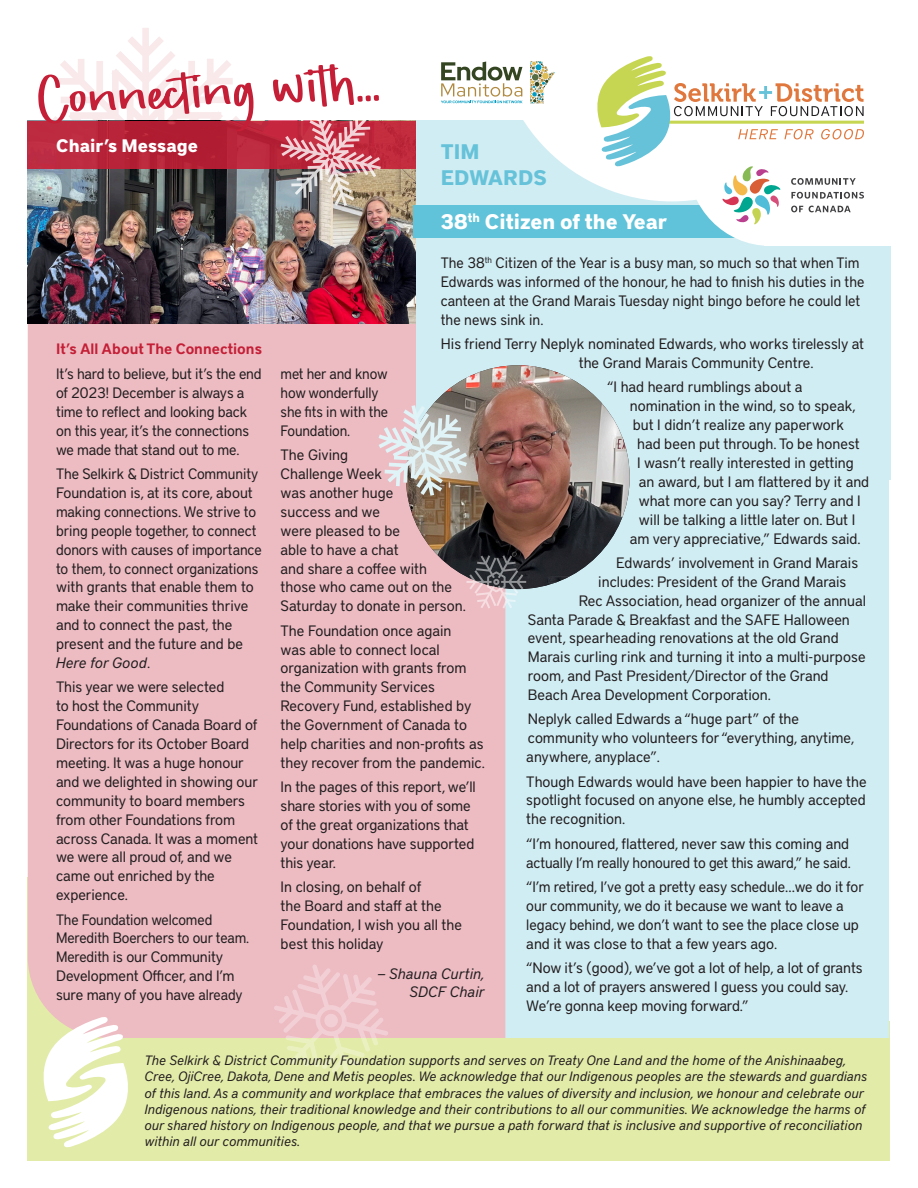
<style>
.page{position:relative;width:918px;height:1188px;background:#fff}
.page>*{position:absolute;margin:0;border:0;box-sizing:border-box;transform-origin:0 0}
.Headline-story{font:700 21px "District Pro";color:#fff}
.Headline-story-2{font:700 21px/25.2px "District Pro";color:#66c2d9}
.Body_copy{font:700 18px "District Pro";color:#fff}
.Body_copy-2{font:15px/18.9px "District Pro";color:#231f20}
.Body_copy-3{font:15px/18.9px "District Pro";color:#231f20;scale:.96 1}
.Body_copy-4{font:600 15px "District Pro";color:#c41f36}
.Body_copy-5{font:italic 15px/18.9px "District Pro";color:#231f20;text-align:right}
.Body_copy-6{font:italic 13.5px/16.2px "District Pro";color:#231f20}
.s1{font-style:italic}
</style>
<div class="page">
<svg style="left:28px;top:28px;width:202px;height:93px"></svg>
<div style="left:27px;top:1022px;width:863px;height:139px;background:#e3eba8"></div>
<div style="left:27px;top:878px;width:240px;height:232px;background:#e3eba8"></div>
<div style="left:500px;top:184px;width:390px;height:854px;background:#d1edf4"></div>
<div style="left:28px;top:324px;width:477px;height:714px;background:#edbcc3"></div>
<img style="left:27px;top:121px;width:389px;height:203px">
<div style="left:28px;top:121px;width:685px;height:47px;background:#c12b3e"></div>
<div style="left:416px;top:121px;width:475px;height:359px;background:#d1edf4"></div>
<svg style="left:496px;top:103px;width:95px;height:79px;fill:#fff"></svg>
<div style="left:413px;top:205px;width:367px;height:33px;background:#60c3d9"></div>
<div style="left:793px;top:98px;width:105px;height:70px;background:#fff"></div>
<div style="left:764px;top:145px;width:149px;height:101px;background:#fff"></div>
<div style="left:688px;top:78px;width:164px;height:168px;background:#fff;border-radius:50%"></div>
<svg style="left:274px;top:964px;width:114px;height:113px"></svg>
<svg style="left:591px;top:56px;width:273px;height:169px"></svg>
<svg style="left:530px;top:61px;width:25px;height:43px"></svg>
<svg style="left:441px;top:62px;width:82px;height:41px"></svg>
<svg style="left:36px;top:1016px;width:99px;height:132px"></svg>
<img style="left:406px;top:365px;width:224px;height:224px;border-radius:112px">
<svg style="left:38px;top:64px;width:343px;height:142px"></svg>
<svg style="left:379px;top:405px;width:88px;height:91px"></svg>
<svg style="left:466px;top:555px;width:60px;height:53px;background:#867e83"></svg>
<p class="Body_copy" style="left:56px;top:132px;width:143px">Chair’s Message</p>
<p class="Body_copy-4" style="left:56px;top:339px;width:208px">It’s All About The Connections</p>
<p class="Body_copy-2" style="left:56px;top:364px;width:207px">It’s hard to believe, but it’s the end of 2023! December is always a time to reflect and looking back on this year, it’s the connections we made that stand out to me.</p>
<p class="Body_copy-2" style="left:56px;top:463px;width:207px">The Selkirk &amp; District Community<br>Foundation is, at its core, about making connections. We strive to bring people together, to connect donors with causes of importance to them, to connect organizations with grants that enable them to make their communities thrive and to connect the past, the present and the future and be<br><span class="s1">Here for Good</span>.</p>
<p class="Body_copy-2" style="left:56px;top:677px;width:204px">This year we were selected<br>to host the Community<br>Foundations of Canada Board of<br>Directors for its October Board meeting. It was a huge honour and we delighted in showing our community to board members from other Foundations from across Canada. It was a moment we were all proud of, and we came out enriched by the experience.</p>
<p class="Body_copy-3" style="left:56px;top:909px;width:203px">The Foundation welcomed<br>Meredith Boerchers to our team.<br>Meredith is our Community<br>Development Officer, and I’m sure many of you have already</p>
<p class="Headline-story-2" style="left:441px;top:138px;width:108px">TIM<br>EDWARDS</p>
<p class="Headline-story" style="left:441px;top:206px;width:228px">38<sup>th</sup> Citizen of the Year</p>
<p class="Body_copy-2" style="left:441px;top:253px;width:425px">The 38<sup>th</sup> Citizen of the Year is a busy man, so much so that when Tim Edwards was informed of the honour, he had to finish his duties in the canteen at the Grand Marais Tuesday night bingo before he could let the news sink in.</p>
<p class="Body_copy-2" style="left:579px;top:334px;width:287px;text-indent:-138px">His friend Terry Neplyk nominated Edwards, who works tirelessly at the Grand Marais Community Centre.</p>
<p class="Body_copy-2" style="left:607px;top:377px;width:197px">“I had heard rumblings about a</p>
<p class="Body_copy-2" style="left:630px;top:396px;width:227px">nomination in the wind, so to speak,</p>
<p class="Body_copy-2" style="left:633px;top:415px;width:213px">but I didn’t realize any paperwork</p>
<p class="Body_copy-2" style="left:637px;top:433px;width:224px">had been put through. To be honest</p>
<p class="Body_copy-2" style="left:637px;top:452px;width:218px">I wasn’t really interested in getting</p>
<p class="Body_copy-2" style="left:639px;top:471px;width:232px">an award, but I am flattered by it and</p>
<p class="Body_copy-2" style="left:639px;top:490px;width:223px">what more can you say? Terry and I</p>
<p class="Body_copy-2" style="left:639px;top:509px;width:218px">will be talking a little later on. But I</p>
<p class="Body_copy-2" style="left:630px;top:528px;width:232px">am very appreciative,” Edwards said.</p>
<p class="Body_copy-2" style="left:616px;top:552px;width:243px">Edwards’ involvement in Grand Marais</p>
<p class="Body_copy-2" style="left:598px;top:571px;width:250px">includes: President of the Grand Marais</p>
<p class="Body_copy-2" style="left:579px;top:590px;width:289px">Rec Association, head organizer of the annual</p>
<p class="Body_copy-2" style="left:528px;top:609px;width:324px">Santa Parade &amp; Breakfast and the SAFE Halloween</p>
<p class="Body_copy-2" style="left:528px;top:628px;width:312px">event, spearheading renovations at the old Grand</p>
<p class="Body_copy-2" style="left:528px;top:647px;width:339px">Marais curling rink and turning it into a multi-purpose</p>
<p class="Body_copy-2" style="left:528px;top:666px;width:302px">room, and Past President/Director of the Grand</p>
<p class="Body_copy-2" style="left:528px;top:685px;width:245px">Beach Area Development Corporation.</p>
<p class="Body_copy-2" style="left:526px;top:709px;width:329px">Neplyk called Edwards a “huge part” of the community who volunteers for “everything, anytime, anywhere, anyplace”.</p>
<p class="Body_copy-2" style="left:526px;top:771px;width:342px;text-align:justify">Though Edwards would have been happier to have the spotlight focused on anyone else, he humbly accepted the recognition.</p>
<p class="Body_copy-2" style="left:526px;top:833px;width:326px">“I’m honoured, flattered, never saw this coming and actually I’m really honoured to get this award,” he said.</p>
<p class="Body_copy-2" style="left:526px;top:876px;width:339px">“I’m retired, I’ve got a pretty easy schedule…we do it for our community, we do it because we want to leave a legacy behind, we don’t want to see the place close up and it was close to that a few years ago.</p>
<p class="Body_copy-2" style="left:526px;top:957px;width:338px">“Now it’s (good), we’ve got a lot of help, a lot of grants and a lot of prayers answered I guess you could say.<br>We’re gonna keep moving forward.”</p>
<p class="Body_copy-3" style="left:281px;top:364px;width:113px">met her and know how wonderfully she fits in with the<br>Foundation.</p>
<p class="Body_copy-2" style="left:281px;top:445px;width:187px">The Giving<br>Challenge Week<br>was another huge<br>success and we<br>were pleased to be<br>able to have a chat<br>and share a coffee with those who came out on the<br>Saturday to donate in person.</p>
<p class="Body_copy-2" style="left:281px;top:620px;width:206px">The Foundation once again<br>was able to connect local organization with grants from the Community Services<br>Recovery Fund, established by the Government of Canada to help charities and non-profits as they recover from the pandemic.</p>
<p class="Body_copy-2" style="left:281px;top:777px;width:197px">In the pages of this report, we’ll share stories with you of some of the great organizations that your donations have supported this year.</p>
<p class="Body_copy-2" style="left:281px;top:877px;width:183px">In closing, on behalf of<br>the Board and staff at the<br>Foundation, I wish you all the best this holiday</p>
<p class="Body_copy-5" style="left:377px;top:963px;width:109px">— Shauna Curtin,<br>SDCF Chair</p>
<p class="Body_copy-6" style="left:145px;top:1052px;width:724px">The Selkirk &amp; District Community Foundation supports and serves on Treaty One Land and the home of the Anishinaabeg, Cree, OjiCree, Dakota, Dene and Metis peoples. We acknowledge that our Indigenous peoples are the stewards and guardians of this land. As a community and workplace that embraces the values of diversity and inclusion, we honour and celebrate our Indigenous nations, their traditional knowledge and their contributions to all our communities. We acknowledge the harms of our shared history on Indigenous people, and that we pursue a path forward that is inclusive and supportive of reconciliation within all our communities.</p>
</div>
